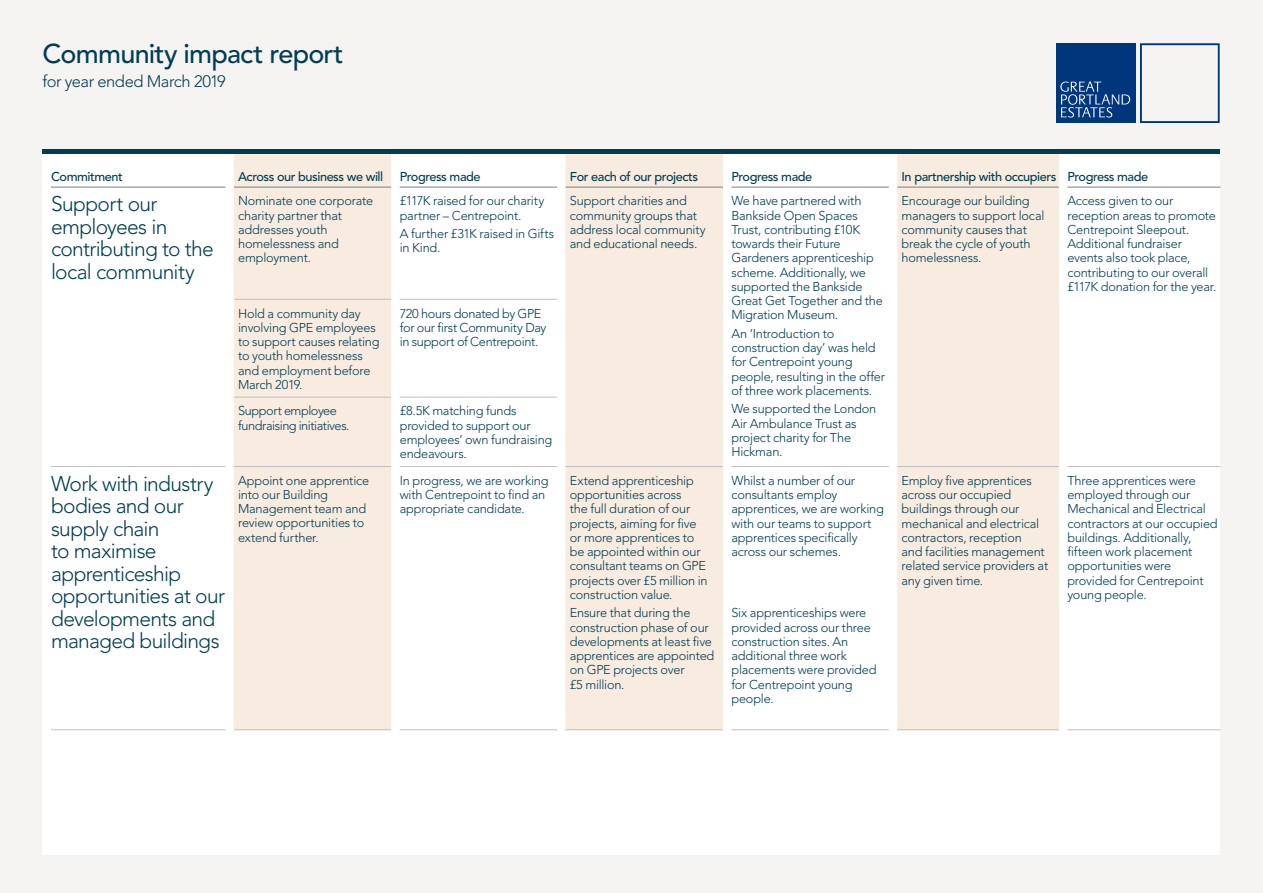
<style>
.page{position:relative;width:1263px;height:893px;background:#f6f4f2}
.page>*{position:absolute;margin:0;border:0;box-sizing:border-box;transform-origin:0 0}
.t1{font:500 27px "Avenir LT Std";letter-spacing:-.03em;color:#003e52}
.t2{font:300 21px/22.5px "Avenir LT Std";letter-spacing:-.035em;color:#003e52}
.t3{font:300 16.5px "Avenir LT Std";letter-spacing:-.03em;color:#003e52}
.t4{font:300 12.75px/14.2px "Avenir LT Std";letter-spacing:-.015em;color:#003e52}
.t5{font:500 12.75px "Avenir LT Std";letter-spacing:-.035em;color:#003e52}
.t6{font:300 12.75px/14.2px "Avenir LT Std";letter-spacing:-.035em;color:#003e52}
</style>
<div class="page">
<div style="left:43px;top:151px;width:1177px;height:704px;background:#fff"></div>
<div style="left:1056px;top:43px;width:79px;height:80px;background:#00377c"></div>
<svg style="left:1140px;top:43px;width:80px;height:80px"></svg>
<svg style="left:1060px;top:81px;width:70px;height:37px"></svg>
<div style="left:234px;top:153px;width:157px;height:576px;background:#f8ebe0"></div>
<div style="left:566px;top:153px;width:157px;height:576px;background:#f8ebe0"></div>
<div style="left:897px;top:153px;width:162px;height:576px;background:#f8ebe0"></div>
<hr style="left:234px;top:299px;width:157px;height:1px;background:#c0bfc1">
<hr style="left:234px;top:397px;width:157px;height:1px;background:#c0bfc1">
<hr style="left:400px;top:299px;width:157px;height:1px;background:#c0bfc1">
<hr style="left:400px;top:397px;width:157px;height:1px;background:#c0bfc1">
<hr style="left:234px;top:466px;width:157px;height:1px;background:#c0bfc1">
<hr style="left:400px;top:466px;width:157px;height:1px;background:#c0bfc1">
<hr style="left:897px;top:466px;width:162px;height:1px;background:#c0bfc1">
<hr style="left:1067px;top:466px;width:153px;height:1px;background:#c0bfc1">
<hr style="left:234px;top:729px;width:157px;height:1px;background:#c0bfc1">
<hr style="left:400px;top:729px;width:157px;height:1px;background:#c0bfc1">
<hr style="left:566px;top:729px;width:157px;height:1px;background:#c0bfc1">
<hr style="left:731px;top:729px;width:158px;height:1px;background:#c0bfc1">
<hr style="left:897px;top:729px;width:162px;height:1px;background:#c0bfc1">
<hr style="left:1067px;top:729px;width:153px;height:1px;background:#c0bfc1">
<hr style="left:51px;top:466px;width:174px;height:1px;background:#c0bfc1">
<hr style="left:234px;top:187px;width:157px;height:1px;background:#7a7d82">
<hr style="left:400px;top:187px;width:157px;height:1px;background:#7a7d82">
<hr style="left:566px;top:187px;width:157px;height:1px;background:#7a7d82">
<hr style="left:731px;top:187px;width:158px;height:1px;background:#7a7d82">
<hr style="left:897px;top:187px;width:162px;height:1px;background:#7a7d82">
<hr style="left:1067px;top:187px;width:153px;height:1px;background:#7a7d82">
<hr style="left:566px;top:466px;width:157px;height:1px;background:#c0bfc1">
<hr style="left:731px;top:466px;width:158px;height:1px;background:#c0bfc1">
<hr style="left:51px;top:187px;width:174px;height:1px;background:#7a7d82">
<hr style="left:51px;top:729px;width:174px;height:1px;background:#c0bfc1">
<hr style="left:43px;top:149px;width:1177px;height:4px;background:#003e52">
<h1 class="t1" style="left:43px;top:38px;width:303px">Community impact report</h1>
<p class="t3" style="left:43px;top:72px;width:185px">for year ended March 2019</p>
<p class="t5" style="left:51px;top:169px;width:73px">Commitment</p>
<p class="t5" style="left:238px;top:169px;width:147px">Across our business we will</p>
<p class="t5" style="left:400px;top:169px;width:82px">Progress made</p>
<p class="t5" style="left:570px;top:169px;width:130px">For each of our projects</p>
<p class="t5" style="left:731px;top:169px;width:82px">Progress made</p>
<p class="t5" style="left:901px;top:169px;width:248px">In partnership with occupiers Progress made</p>
<h2 class="t2" style="left:51px;top:193px;width:164px">Support our employees in contributing to the local community</h2>
<p class="t4" style="left:238px;top:194px;width:137px">Nominate one corporate charity partner that addresses youth homelessness and employment.</p>
<p class="t4" style="left:400px;top:194px;width:146px">£117K raised for our charity partner – Centrepoint.</p>
<p class="t4" style="left:570px;top:194px;width:137px">Support charities and community groups that address local community and educational needs.</p>
<p class="t4" style="left:731px;top:194px;width:153px">We have partnered with<br>Bankside Open Spaces<br>Trust, contributing £10K towards their Future<br>Gardeners apprenticeship scheme. Additionally, we supported the Bankside<br>Great Get Together and the<br>Migration Museum.</p>
<p class="t4" style="left:731px;top:326px;width:155px">An ‘Introduction to construction day’ was held for Centrepoint young people, resulting in the offer of three work placements.</p>
<p class="t4" style="left:731px;top:402px;width:146px">We supported the London<br>Air Ambulance Trust as project charity for The<br>Hickman.</p>
<p class="t4" style="left:901px;top:194px;width:144px">Encourage our building managers to support local community causes that break the cycle of youth homelessness.</p>
<p class="t4" style="left:1067px;top:194px;width:150px">Access given to our reception areas to promote<br>Centrepoint Sleepout.<br>Additional fundraiser events also took place, contributing to our overall £117K donation for the year.</p>
<p class="t4" style="left:400px;top:227px;width:156px">A further £31K raised in Gifts in Kind.</p>
<p class="t4" style="left:238px;top:306px;width:143px">Hold a community day involving GPE employees to support causes relating to youth homelessness and employment before<br>March 2019.</p>
<p class="t4" style="left:400px;top:306px;width:148px">720 hours donated by GPE for our first Community Day in support of Centrepoint.</p>
<p class="t6" style="left:238px;top:404px;width:113px">Support employee fundraising initiatives.</p>
<p class="t4" style="left:400px;top:404px;width:154px">£8.5K matching funds provided to support our employees’ own fundraising endeavours.</p>
<h2 class="t2" style="left:51px;top:472px;width:175px">Work with industry bodies and our supply chain<br>to maximise apprenticeship opportunities at our developments and managed buildings</h2>
<p class="t4" style="left:238px;top:473px;width:133px">Appoint one apprentice into our Building<br>Management team and review opportunities to extend further.</p>
<p class="t4" style="left:400px;top:473px;width:150px">In progress, we are working with Centrepoint to find an appropriate candidate.</p>
<p class="t4" style="left:570px;top:473px;width:139px">Extend apprenticeship opportunities across<br>the full duration of our projects, aiming for five or more apprentices to be appointed within our consultant teams on GPE projects over £5 million in construction value.</p>
<p class="t4" style="left:570px;top:606px;width:146px">Ensure that during the construction phase of our developments at least five apprentices are appointed on GPE projects over<br>£5 million.</p>
<p class="t4" style="left:731px;top:473px;width:154px">Whilst a number of our consultants employ apprentices, we are working with our teams to support apprentices specifically across our schemes.</p>
<p class="t4" style="left:731px;top:606px;width:147px">Six apprenticeships were provided across our three construction sites. An additional three work placements were provided for Centrepoint young people.</p>
<p class="t4" style="left:901px;top:473px;width:148px">Employ five apprentices across our occupied buildings through our mechanical and electrical contractors, reception<br>and facilities management related service providers at any given time.</p>
<p class="t4" style="left:1067px;top:473px;width:152px">Three apprentices were employed through our<br>Mechanical and Electrical contractors at our occupied buildings. Additionally, fifteen work placement opportunities were provided for Centrepoint young people.</p>
</div>
